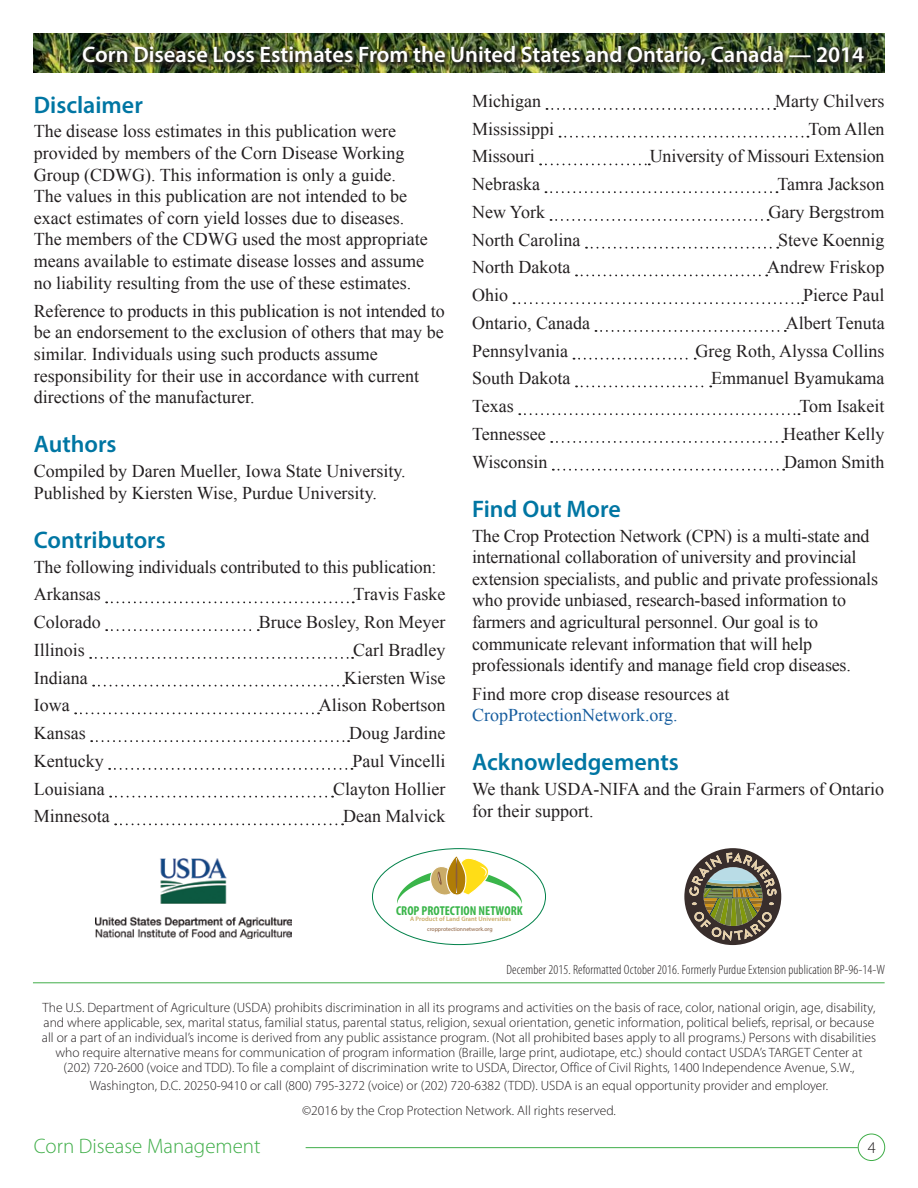
<style>
.page{position:relative;width:918px;height:1188px;background:#fff}
.page>*{position:absolute;margin:0;border:0;box-sizing:border-box;transform-origin:0 0}
.t1{font:600 24px "Myriad Pro";color:#0076a3}
.t2{font:600 22.5px "Myriad Pro";color:#fff}
.t3{font:300 21px "Myriad Pro";color:#40ae49}
.t4{font:18px/21.6px "Times New Roman";color:#231f20}
.t5{font:18px "Times New Roman";color:#175d9e}
.t6{font:300 16.5px "Myriad Pro";color:#231f20}
.t7{font:300 13.5px/15px "Myriad Pro";color:#231f20;text-align:center}
.t8{font:300 condensed 13.5px "Myriad Pro";letter-spacing:.01em;color:#231f20}
.t9{font:700 condensed 12.9px "Myriad Pro";color:#3ab54a}
.t10{font:600 6.45px "Myriad Pro";color:#caac68}
.t11{font:5.7px "Myriad Pro";color:#8a5d3b}
</style>
<div class="page">
<img style="left:34px;top:34px;width:850px;height:38px">
<div style="left:858px;top:1134px;width:27px;height:27px;border:1px solid #40ae49;border-radius:50%"></div>
<hr style="left:306px;top:1147px;width:552px;height:1px;background:#40ae49">
<img style="left:81px;top:44px;width:789px;height:27px">
<hr style="left:33px;top:982px;width:852px;height:1px;background:#40ae49">
<svg style="left:106px;top:601px;width:248px;height:2px"></svg>
<svg style="left:106px;top:629px;width:153px;height:2px"></svg>
<svg style="left:90px;top:657px;width:263px;height:2px"></svg>
<svg style="left:93px;top:685px;width:251px;height:2px"></svg>
<svg style="left:75px;top:712px;width:244px;height:2px"></svg>
<svg style="left:91px;top:740px;width:258px;height:2px"></svg>
<svg style="left:109px;top:768px;width:243px;height:2px"></svg>
<svg style="left:110px;top:796px;width:223px;height:2px"></svg>
<svg style="left:115px;top:823px;width:228px;height:2px"></svg>
<svg style="left:547px;top:108px;width:228px;height:2px"></svg>
<svg style="left:560px;top:136px;width:248px;height:2px"></svg>
<svg style="left:540px;top:164px;width:110px;height:1px"></svg>
<svg style="left:546px;top:191px;width:232px;height:2px"></svg>
<svg style="left:551px;top:219px;width:218px;height:2px"></svg>
<svg style="left:586px;top:247px;width:192px;height:2px"></svg>
<svg style="left:576px;top:275px;width:191px;height:1px"></svg>
<svg style="left:514px;top:302px;width:289px;height:2px"></svg>
<svg style="left:595px;top:330px;width:191px;height:2px"></svg>
<svg style="left:574px;top:358px;width:122px;height:2px"></svg>
<svg style="left:576px;top:386px;width:135px;height:1px"></svg>
<svg style="left:519px;top:413px;width:280px;height:2px"></svg>
<svg style="left:551px;top:441px;width:232px;height:2px"></svg>
<svg style="left:553px;top:469px;width:231px;height:2px"></svg>
<img style="left:96px;top:858px;width:195px;height:80px">
<svg style="left:684px;top:848px;width:97px;height:97px"></svg>
<svg style="left:397px;top:855px;width:125px;height:49px"></svg>
<p class="t2" style="left:82px;top:40px;width:784px">Corn Disease Loss Estimates From the United States and Ontario, Canada — 2014</p>
<h1 class="t1" style="left:34px;top:89px;width:111px">Disclaimer</h1>
<p class="t4" style="left:34px;top:120px;width:395px">The disease loss estimates in this publication were provided by members of the Corn Disease Working Group (CDWG). This information is only a guide.<br>The values in this publication are not intended to be exact estimates of corn yield losses due to diseases.<br>The members of the CDWG used the most appropriate means available to estimate disease losses and assume no liability resulting from the use of these estimates.</p>
<p class="t4" style="left:34px;top:300px;width:413px">Reference to products in this publication is not intended to be an endorsement to the exclusion of others that may be similar. Individuals using such products assume responsibility for their use in accordance with current directions of the manufacturer.</p>
<h1 class="t1" style="left:34px;top:429px;width:84px">Authors</h1>
<p class="t4" style="left:34px;top:460px;width:374px">Compiled by Daren Mueller, Iowa State University.<br>Published by Kiersten Wise, Purdue University.</p>
<h1 class="t1" style="left:34px;top:525px;width:134px">Contributors</h1>
<p class="t4" style="left:34px;top:552px;width:404px;line-height:27.8px">The following individuals contributed to this publication:<br>Arkansas</p>
<p class="t4" style="left:354px;top:583px;width:93px">Travis Faske</p>
<p class="t4" style="left:34px;top:611px;width:68px">Colorado</p>
<p class="t4" style="left:259px;top:611px;width:188px">Bruce Bosley, Ron Meyer</p>
<p class="t4" style="left:34px;top:639px;width:53px">Illinois</p>
<p class="t4" style="left:353px;top:639px;width:94px">Carl Bradley</p>
<p class="t4" style="left:34px;top:667px;width:55px">Indiana</p>
<p class="t4" style="left:344px;top:667px;width:103px">Kiersten Wise</p>
<p class="t4" style="left:34px;top:694px;width:37px">Iowa</p>
<p class="t4" style="left:319px;top:694px;width:128px">Alison Robertson</p>
<p class="t4" style="left:34px;top:722px;width:53px">Kansas</p>
<p class="t4" style="left:349px;top:722px;width:98px">Doug Jardine</p>
<p class="t4" style="left:34px;top:750px;width:71px">Kentucky</p>
<p class="t4" style="left:352px;top:750px;width:95px">Paul Vincelli</p>
<p class="t4" style="left:34px;top:778px;width:72px">Louisiana</p>
<p class="t4" style="left:333px;top:778px;width:114px">Clayton Hollier</p>
<p class="t4" style="left:34px;top:805px;width:77px">Minnesota</p>
<p class="t4" style="left:343px;top:805px;width:104px">Dean Malvick</p>
<p class="t4" style="left:472px;top:90px;width:70px">Michigan</p>
<p class="t4" style="left:775px;top:90px;width:111px">Marty Chilvers</p>
<p class="t4" style="left:472px;top:118px;width:84px">Mississippi</p>
<p class="t4" style="left:808px;top:118px;width:78px">Tom Allen</p>
<p class="t4" style="left:472px;top:145px;width:64px">Missouri</p>
<p class="t4" style="left:650px;top:145px;width:236px">University of Missouri Extension</p>
<p class="t4" style="left:472px;top:173px;width:69px">Nebraska</p>
<p class="t4" style="left:777px;top:173px;width:109px">Tamra Jackson</p>
<p class="t4" style="left:472px;top:201px;width:75px">New York</p>
<p class="t4" style="left:768px;top:201px;width:118px">Gary Bergstrom</p>
<p class="t4" style="left:472px;top:229px;width:110px">North Carolina</p>
<p class="t4" style="left:778px;top:229px;width:108px">Steve Koennig</p>
<p class="t4" style="left:472px;top:256px;width:100px">North Dakota</p>
<p class="t4" style="left:767px;top:256px;width:119px">Andrew Friskop</p>
<p class="t4" style="left:472px;top:284px;width:37px">Ohio</p>
<p class="t4" style="left:803px;top:284px;width:83px">Pierce Paul</p>
<p class="t4" style="left:472px;top:312px;width:119px">Ontario, Canada</p>
<p class="t4" style="left:786px;top:312px;width:100px">Albert Tenuta</p>
<p class="t4" style="left:472px;top:340px;width:97px">Pennsylvania</p>
<p class="t4" style="left:696px;top:340px;width:191px">Greg Roth, Alyssa Collins</p>
<p class="t4" style="left:472px;top:367px;width:100px">South Dakota</p>
<p class="t4" style="left:711px;top:367px;width:175px">Emmanuel Byamukama</p>
<p class="t4" style="left:472px;top:395px;width:43px">Texas</p>
<p class="t4" style="left:799px;top:395px;width:87px">Tom Isakeit</p>
<p class="t4" style="left:472px;top:423px;width:75px">Tennessee</p>
<p class="t4" style="left:783px;top:423px;width:103px">Heather Kelly</p>
<p class="t4" style="left:472px;top:451px;width:77px">Wisconsin</p>
<p class="t4" style="left:784px;top:451px;width:102px">Damon Smith</p>
<h1 class="t1" style="left:472px;top:493px;width:150px">Find Out More</h1>
<p class="t4" style="left:472px;top:525px;width:408px">The Crop Protection Network (CPN) is a multi-state and international collaboration of university and provincial extension specialists, and public and private professionals who provide unbiased, research-based information to farmers and agricultural personnel. Our goal is to communicate relevant information that will help professionals identify and manage field crop diseases.</p>
<p class="t4" style="left:472px;top:682px;width:259px">Find more crop disease resources at</p>
<p class="t5" style="left:472px;top:703px;width:207px">CropProtectionNetwork.org.</p>
<h1 class="t1" style="left:472px;top:747px;width:208px">Acknowledgements</h1>
<p class="t4" style="left:472px;top:778px;width:414px">We thank USDA-NIFA and the Grain Farmers of Ontario for their support.</p>
<p class="t9" style="left:396px;top:902px;width:128px">CROP PROTECTION NETWORK</p>
<p class="t10" style="left:410px;top:915px;width:103px">A Product of Land Grant Universities</p>
<p class="t11" style="left:427px;top:925px;width:67px">cropprotectionnetwork.org</p>
<p class="t8" style="left:506px;top:962px;width:380px">December 2015. Reformatted October 2016. Formerly Purdue Extension publication BP-96-14-W</p>
<p class="t7" style="left:42px;top:1001px;width:836px">The U.S. Department of Agriculture (USDA) prohibits discrimination in all its programs and activities on the basis of race, color, national origin, age, disability, and where applicable, sex, marital status, familial status, parental status, religion, sexual orientation, genetic information, political beliefs, reprisal, or because all or a part of an individual’s income is derived from any public assistance program. (Not all prohibited bases apply to all programs.) Persons with disabilities who require alternative means for communication of program information (Braille, large print, audiotape, etc.) should contact USDA’s TARGET Center at (202) 720-2600 (voice and TDD). To file a complaint of discrimination write to USDA, Director, Office of Civil Rights, 1400 Independence Avenue, S.W.,</p>
<p class="t7" style="left:90px;top:1074px;width:740px;line-height:24.8px">Washington, D.C. 20250-9410 or call (800) 795-3272 (voice) or (202) 720-6382 (TDD). USDA is an equal opportunity provider and employer. ©2016 by the Crop Protection Network. All rights reserved.</p>
<p class="t3" style="left:34px;top:1134px;width:228px">Corn Disease Management</p>
<p class="t6" style="left:868px;top:1138px;width:10px">4</p>
</div>
